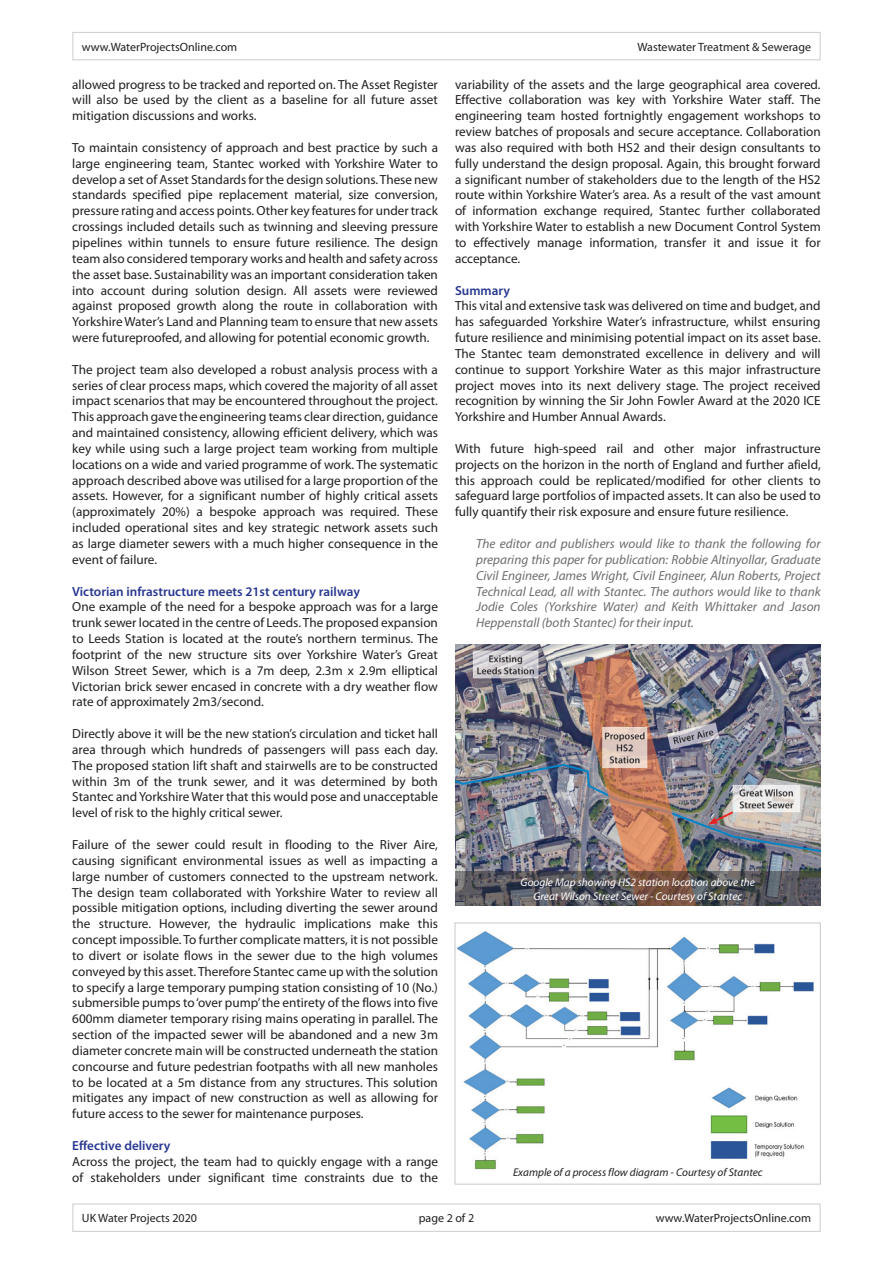
<style>
.page{position:relative;width:893px;height:1263px;background:#fff}
.page>*{position:absolute;margin:0;border:0;box-sizing:border-box;transform-origin:0 0}
.t1{font:13.2px/15.9px "Myriad Pro";color:#231f20;text-align:justify}
.t2{font:italic 13.2px/15.9px "Myriad Pro";color:#6c6d70;text-align:justify}
.t3{font:600 13.2px "Myriad Pro";color:#283890}
.t4{font:12px "Myriad Pro";color:#231f20}
.t5{font:italic 11.25px/13.5px "Myriad Pro";color:#fff;text-align:center}
.t6{font:italic 11.25px "Myriad Pro";color:#231f20}
</style>
<div class="page">
<div style="left:72px;top:32px;width:749px;height:28px;border:1px solid #d1d2d4"></div>
<img style="left:457px;top:931px;width:357px;height:239px">
<div style="left:455px;top:923px;width:365px;height:261px;border:1px solid #c7c8ca"></div>
<img style="left:455px;top:644px;width:366px;height:228px">
<svg style="left:455px;top:872px;width:366px;height:34px;background:#595355"></svg>
<div style="left:72px;top:1203px;width:749px;height:29px;border:1px solid #d1d2d4"></div>
<p class="t4" style="left:82px;top:39px;width:157px">www.WaterProjectsOnline.com</p>
<p class="t4" style="left:637px;top:39px;width:175px">Wastewater Treatment &amp; Sewerage</p>
<p class="t1" style="left:72px;top:76px;width:367px">allowed progress to be tracked and reported on. The Asset Register will also be used by the client as a baseline for all future asset mitigation discussions and works.</p>
<p class="t1" style="left:72px;top:139px;width:367px">To maintain consistency of approach and best practice by such a large engineering team, Stantec worked with Yorkshire Water to develop a set of Asset Standards for the design solutions. These new standards specified pipe replacement material, size conversion, pressure rating and access points. Other key features for under track crossings included details such as twinning and sleeving pressure pipelines within tunnels to ensure future resilience. The design team also considered temporary works and health and safety across the asset base. Sustainability was an important consideration taken into account during solution design. All assets were reviewed against proposed growth along the route in collaboration with Yorkshire Water’s Land and Planning team to ensure that new assets were futureproofed, and allowing for potential economic growth.</p>
<p class="t1" style="left:72px;top:361px;width:367px">The project team also developed a robust analysis process with a series of clear process maps, which covered the majority of all asset impact scenarios that may be encountered throughout the project.<br>This approach gave the engineering teams clear direction, guidance and maintained consistency, allowing efficient delivery, which was key while using such a large project team working from multiple locations on a wide and varied programme of work. The systematic approach described above was utilised for a large proportion of the assets. However, for a significant number of highly critical assets (approximately 20%) a bespoke approach was required. These included operational sites and key strategic network assets such as large diameter sewers with a much higher consequence in the event of failure.</p>
<p class="t3" style="left:72px;top:583px;width:289px">Victorian infrastructure meets 21st century railway</p>
<p class="t1" style="left:72px;top:599px;width:367px">One example of the need for a bespoke approach was for a large trunk sewer located in the centre of Leeds. The proposed expansion to Leeds Station is located at the route’s northern terminus. The footprint of the new structure sits over Yorkshire Water’s Great Wilson Street Sewer, which is a 7m deep, 2.3m x 2.9m elliptical Victorian brick sewer encased in concrete with a dry weather flow rate of approximately 2m3/second.</p>
<p class="t1" style="left:72px;top:725px;width:367px">Directly above it will be the new station’s circulation and ticket hall area through which hundreds of passengers will pass each day.<br>The proposed station lift shaft and stairwells are to be constructed within 3m of the trunk sewer, and it was determined by both Stantec and Yorkshire Water that this would pose and unacceptable level of risk to the highly critical sewer.</p>
<p class="t1" style="left:72px;top:836px;width:367px">Failure of the sewer could result in flooding to the River Aire, causing significant environmental issues as well as impacting a large number of customers connected to the upstream network.<br>The design team collaborated with Yorkshire Water to review all possible mitigation options, including diverting the sewer around the structure. However, the hydraulic implications make this concept impossible. To further complicate matters, it is not possible to divert or isolate flows in the sewer due to the high volumes conveyed by this asset. Therefore Stantec came up with the solution to specify a large temporary pumping station consisting of 10 (No.) submersible pumps to ‘over pump’ the entirety of the flows into five 600mm diameter temporary rising mains operating in parallel. The section of the impacted sewer will be abandoned and a new 3m diameter concrete main will be constructed underneath the station concourse and future pedestrian footpaths with all new manholes to be located at a 5m distance from any structures. This solution mitigates any impact of new construction as well as allowing for future access to the sewer for maintenance purposes.</p>
<p class="t3" style="left:72px;top:1137px;width:100px">Effective delivery</p>
<p class="t1" style="left:72px;top:1153px;width:367px">Across the project, the team had to quickly engage with a range of stakeholders under significant time constraints due to the</p>
<p class="t1" style="left:455px;top:76px;width:367px">variability of the assets and the large geographical area covered.<br>Effective collaboration was key with Yorkshire Water staff. The engineering team hosted fortnightly engagement workshops to review batches of proposals and secure acceptance. Collaboration was also required with both HS2 and their design consultants to fully understand the design proposal. Again, this brought forward a significant number of stakeholders due to the length of the HS2 route within Yorkshire Water’s area. As a result of the vast amount of information exchange required, Stantec further collaborated with Yorkshire Water to establish a new Document Control System to effectively manage information, transfer it and issue it for acceptance.</p>
<p class="t3" style="left:455px;top:282px;width:57px">Summary</p>
<p class="t1" style="left:455px;top:298px;width:367px">This vital and extensive task was delivered on time and budget, and has safeguarded Yorkshire Water’s infrastructure, whilst ensuring future resilience and minimising potential impact on its asset base.<br>The Stantec team demonstrated excellence in delivery and will continue to support Yorkshire Water as this major infrastructure project moves into its next delivery stage. The project received recognition by winning the Sir John Fowler Award at the 2020 ICE Yorkshire and Humber Annual Awards.</p>
<p class="t1" style="left:455px;top:440px;width:367px">With future high-speed rail and other major infrastructure projects on the horizon in the north of England and further afield, this approach could be replicated/modified for other clients to safeguard large portfolios of impacted assets. It can also be used to fully quantify their risk exposure and ensure future resilience.</p>
<p class="t2" style="left:476px;top:535px;width:346px">The editor and publishers would like to thank the following for preparing this paper for publication: Robbie Altinyollar, Graduate Civil Engineer, James Wright, Civil Engineer, Alun Roberts, Project Technical Lead, all with Stantec. The authors would like to thank Jodie Coles (Yorkshire Water) and Keith Whittaker and Jason Heppenstall (both Stantec) for their input.</p>
<p class="t5" style="left:521px;top:875px;width:236px">Google Map showing HS2 station location above the<br>Great Wilson Street Sewer - Courtesy of Stantec</p>
<p class="t6" style="left:513px;top:1165px;width:251px">Example of a process flow diagram - Courtesy of Stantec</p>
<p class="t4" style="left:82px;top:1211px;width:117px">UK Water Projects 2020</p>
<p class="t4" style="left:419px;top:1211px;width:57px">page 2 of 2</p>
<p class="t4" style="left:656px;top:1211px;width:157px">www.WaterProjectsOnline.com</p>
</div>
